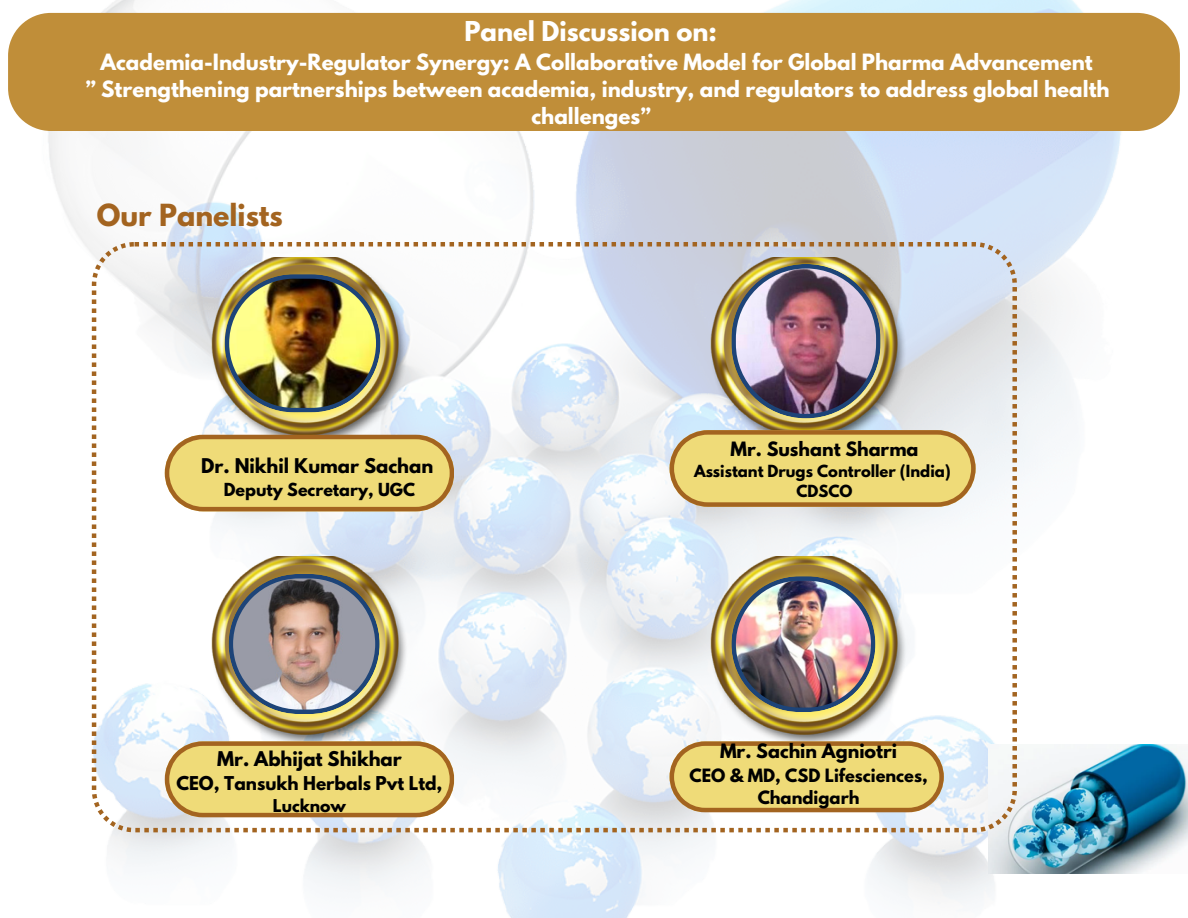
<style>
.page{position:relative;width:1188px;height:918px;background:#fff}
.page>*{position:absolute;margin:0;border:0;box-sizing:border-box;transform-origin:0 0}
.t1{font:700 27px "League Spartan";color:#a36420}
.t2{font:700 24.3px "League Spartan";color:#fff}
.t3{font:700 19.8px "League Spartan";color:#fff}
.t4{font:700 18px "League Spartan";color:#000}
.t5{font:700 17.55px "League Spartan";color:#000}
.t6{font:700 16.95px "League Spartan";color:#000}
.t7{font:700 16.2px/22.4px "League Spartan";color:#000;text-align:center}
.t8{font:700 15.9px "League Spartan";color:#000}
.t9{font:700 15.75px "League Spartan";color:#000}
.t10{font:700 14.85px "League Spartan";color:#000}
</style>
<div class="page">
<img style="left:48px;top:0;width:1121px;height:918px">
<img style="left:989px;top:745px;width:199px;height:128px">
<svg style="left:92px;top:242px;width:925px;height:590px"></svg>
<img style="left:212px;top:557px;width:196px;height:184px">
<img style="left:229px;top:574px;width:150px;height:140px">
<img style="left:711px;top:557px;width:196px;height:184px">
<img style="left:731px;top:576px;width:144px;height:136px">
<svg style="left:165px;top:741px;width:289px;height:76px;background:#e5cc73"></svg>
<svg style="left:670px;top:741px;width:274px;height:71px;background:#e4cb72"></svg>
<img style="left:212px;top:257px;width:196px;height:178px">
<img style="left:225px;top:274px;width:156px;height:138px">
<svg style="left:165px;top:435px;width:289px;height:76px;background:#e5cd73"></svg>
<img style="left:711px;top:257px;width:196px;height:173px">
<svg style="left:670px;top:430px;width:306px;height:77px;background:#e4cc73"></svg>
<div style="left:8px;top:13px;width:1172px;height:118px;background:#c08e39"></div>
<img style="left:731px;top:264px;width:150px;height:154px">
<p class="t2" style="left:464px;top:19px;width:254px">Panel Discussion on:</p>
<p class="t3" style="left:101px;top:52px;width:994px">Academia-Industry-Regulator Synergy: A Collaborative Model for Global Pharma Advancement</p>
<p class="t3" style="left:85px;top:79px;width:1026px">” Strengthening partnerships between academia, industry, and regulators to address global health</p>
<p class="t3" style="left:532px;top:106px;width:121px">challenges”</p>
<h3 class="t1" style="left:97px;top:202px;width:188px">Our Panelists</h3>
<p class="t4" style="left:201px;top:457px;width:234px">Dr. Nikhil Kumar Sachan</p>
<p class="t8" style="left:224px;top:482px;width:193px">Deputy Secretary, UGC</p>
<h2 class="t4" style="left:217px;top:750px;width:186px">Mr. Abhijat Shikhar</h2>
<h2 class="t6" style="left:176px;top:774px;width:268px">CEO, Tansukh Herbals Pvt Ltd,</h2>
<h2 class="t9" style="left:273px;top:798px;width:75px">Lucknow</h2>
<p class="t5" style="left:731px;top:440px;width:190px">Mr. Sushant Sharma</p>
<h2 class="t10" style="left:694px;top:464px;width:258px">Assistant Drugs Controller (India)</h2>
<p class="t10" style="left:796px;top:484px;width:58px">CDSCO</p>
<h1 class="t5" style="left:720px;top:742px;width:179px">Mr. Sachin Agniotri</h1>
<h1 class="t7" style="left:690px;top:766px;width:240px">CEO &amp; MD, CSD Lifesciences,<br>Chandigarh</h1>
</div>
